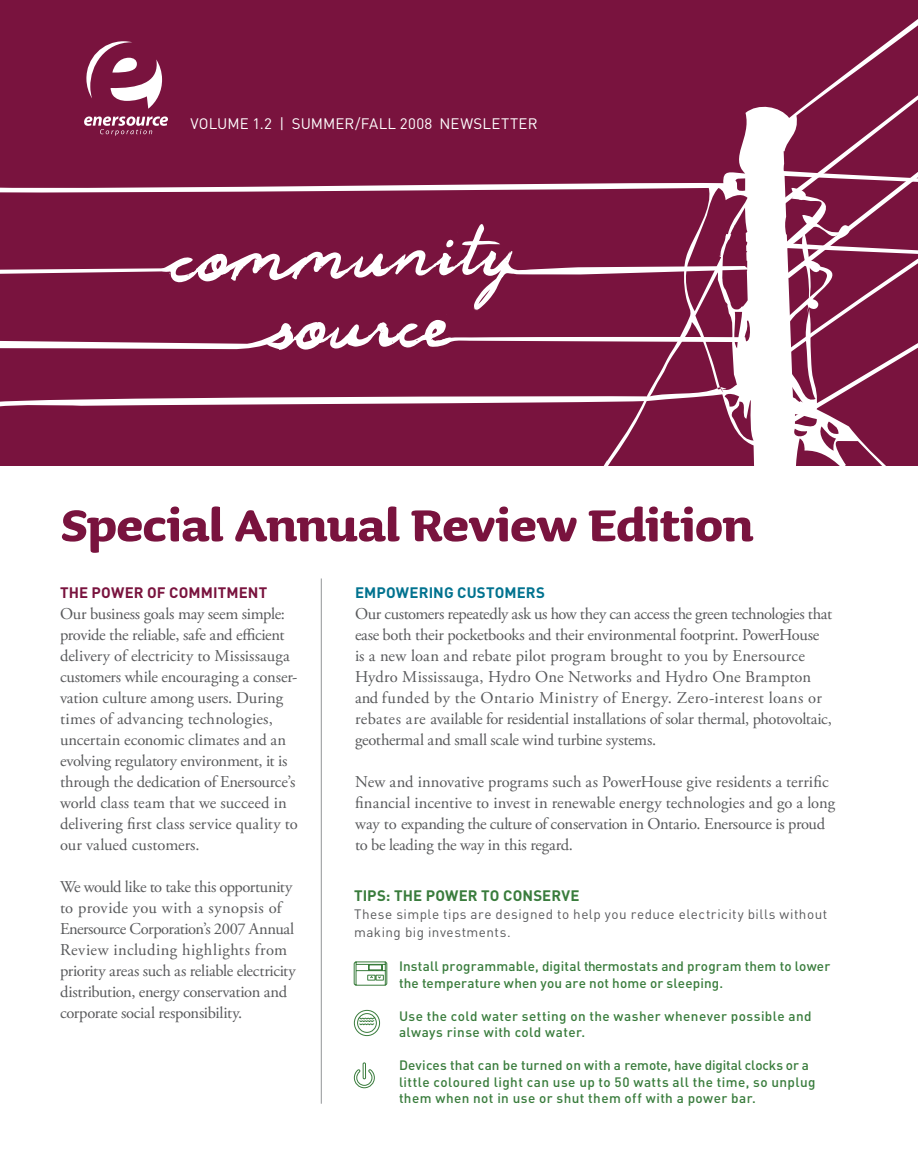
<style>
.page{position:relative;width:918px;height:1175px;background:#fff}
.page>*{position:absolute;margin:0;border:0;box-sizing:border-box;transform-origin:0 0}
.t1{font:700 57px "Sauna";letter-spacing:-.01em;color:#79133e}
.t2{font:16.5px/21px "Adobe Garamond Pro";letter-spacing:-.01em;color:#58595b}
.t3{font:15px "DIN";letter-spacing:.015em;color:#fff}
.t4{font:700 15px "DIN";letter-spacing:.01em;color:#397c3c}
.t5{font:700 15px "DIN";letter-spacing:.005em;color:#79133e}
.t6{font:700 15px "DIN";letter-spacing:.01em;color:#00728f}
.t7{font:500 13.5px/16.5px "DIN";letter-spacing:.025em;color:#397c3c}
.t8{font:13.5px/18px "DIN";letter-spacing:.035em;color:#58595b}
</style>
<div class="page">
<svg style="left:0;top:0;width:918px;height:466px;background:#82234b"></svg>
<svg style="left:780px;top:414px;width:138px;height:15px;fill:#79133e"></svg>
<svg style="left:768px;top:0;width:150px;height:414px"></svg>
<svg style="left:0;top:224px;width:749px;height:133px;background:#8a3257"></svg>
<svg style="left:86px;top:41px;width:77px;height:68px"></svg>
<svg style="left:84px;top:116px;width:84px;height:20px"></svg>
<svg style="left:354px;top:1009px;width:26px;height:27px"></svg>
<svg style="left:354px;top:1062px;width:21px;height:26px"></svg>
<svg style="left:353px;top:961px;width:35px;height:25px"></svg>
<hr style="left:321px;top:578px;width:1px;height:525px;background:#939598">
<p class="t3" style="left:190px;top:114px;width:122px">Volume 1.2 | SUMME</p>
<p class="t3" style="left:345px;top:114px;width:194px">R/FALL 2008 NEWSLETTER</p>
<h1 class="t1" style="left:61px;top:495px;width:695px">Special Annual Review Edition</h1>
<p class="t5" style="left:60px;top:583px;width:209px">THE POWER OF COMMITMENT</p>
<p class="t2" style="left:60px;top:604px;width:239px">Our business goals may seem simple: provide the reliable, safe and efficient delivery of electricity to Mississauga customers while encouraging a conser&shy;vation culture among users. During times of advancing technologies, uncertain economic climates and an evolving regulatory environment, it is through the dedication of Enersource’s world class team that we succeed in delivering first class service quality to our valued customers.</p>
<p class="t2" style="left:60px;top:877px;width:237px">We would like to take this opportunity to provide you with a synopsis of Enersource Corporation’s 2007 Annual Review including highlights from priority areas such as reliable electricity distribution, energy conservation and corporate social responsibility.</p>
<p class="t6" style="left:355px;top:582px;width:190px">EMPOWERING CUSTOMERS</p>
<p class="t2" style="left:355px;top:604px;width:479px">Our customers repeatedly ask us how they can access the green technologies that ease both their pocketbooks and their environmental footprint. PowerHouse is a new loan and rebate pilot program brought to you by Enersource Hydro Mississauga, Hydro One Networks and Hydro One Brampton and funded by the Ontario Ministry of Energy. Zero-interest loans or rebates are available for residential installations of solar thermal, photovoltaic, geothermal and small scale wind turbine systems.</p>
<p class="t2" style="left:355px;top:772px;width:482px">New and innovative programs such as PowerHouse give residents a terrific financial incentive to invest in renewable energy technologies and go a long way to expanding the culture of conservation in Ontario. Enersource is proud to be leading the way in this regard.</p>
<p class="t4" style="left:354px;top:885px;width:227px">TIPS: THE POWER TO CONSERVE</p>
<p class="t8" style="left:354px;top:904px;width:475px">These simple tips are designed to help you reduce electricity bills without making big investments.</p>
<p class="t7" style="left:399px;top:957px;width:433px">Install programmable, digital thermostats and program them to lower the temperature when you are not home or sleeping.</p>
<p class="t7" style="left:399px;top:1007px;width:414px">Use the cold water setting on the washer whenever possible and always rinse with cold water.</p>
<p class="t7" style="left:399px;top:1056px;width:418px">Devices that can be turned on with a remote, have digital clocks or a little coloured light can use up to 50 watts all the time, so unplug them when not in use or shut them off with a power bar.</p>
</div>
